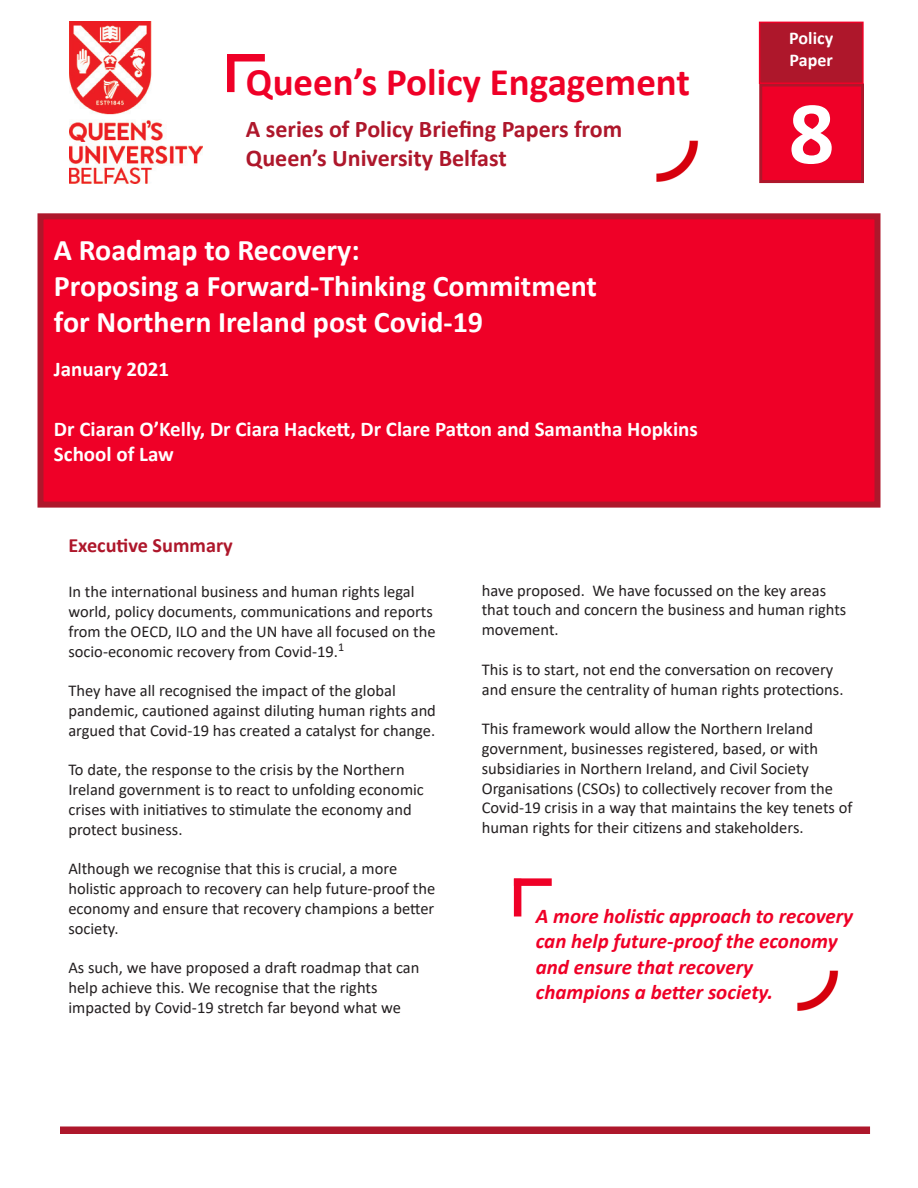
<style>
.page{position:relative;width:918px;height:1188px;background:#fff}
.page>*{position:absolute;margin:0;border:0;box-sizing:border-box;transform-origin:0 0}
.t1{font:700 90px "Calibri";color:#fff}
.t2{font:700 39px "Calibri";color:#ef0027}
.t3{font:700 30px/36px "Calibri";color:#fff}
.t4{font:700 24px/28.8px "Calibri";color:#ae172b}
.t5{font:italic 700 21px/25.2px "Calibri";color:#ef0027}
.t6{font:700 21px/25.2px "Calibri";color:#fff}
.t7{font:700 20.25px "Calibri";color:#ae172b}
.t8{font:700 18px "Calibri";color:#fff}
.t9{font:16.5px/19.8px "Calibri";color:#231f20}
</style>
<div class="page">
<div style="left:40px;top:216px;width:838px;height:289px;background:#ef0027"></div>
<div style="left:38px;top:213px;width:842px;height:295px;border:6px solid #ae172b"></div>
<div style="left:761px;top:85px;width:101px;height:97px;background:#ef0027"></div>
<div style="left:759px;top:84px;width:105px;height:99px;border:3px solid #ae172b"></div>
<div style="left:760px;top:22px;width:103px;height:61px;background:#ae172b"></div>
<div style="left:759px;top:22px;width:105px;height:62px;border:2px solid #ef0027"></div>
<div style="left:227px;top:54px;width:8px;height:38px;background:#ef0027"></div>
<div style="left:227px;top:54px;width:38px;height:8px;background:#ef0027"></div>
<img style="left:69px;top:22px;width:134px;height:161px">
<img style="left:656px;top:140px;width:43px;height:42px">
<div style="left:60px;top:1126px;width:810px;height:8px;background:#ae172b"></div>
<img style="left:797px;top:970px;width:42px;height:41px">
<div style="left:514px;top:879px;width:7px;height:37px;background:#ef0027"></div>
<div style="left:514px;top:878px;width:38px;height:8px;background:#ef0027"></div>
<p class="t2" style="left:246px;top:54px;width:446px">Queen’s Policy Engagement</p>
<p class="t4" style="left:246px;top:114px;width:378px">A series of Policy Briefing Papers from<br>Queen’s University Belfast</p>
<p class="t3" style="left:54px;top:232px;width:545px">A Roadmap to Recovery:<br>Proposing a Forward-Thinking Commitment for Northern Ireland post Covid-19</p>
<p class="t6" style="left:54px;top:356px;width:117px">January 2021</p>
<p class="t6" style="left:54px;top:416px;width:645px">Dr Ciaran O’Kelly, Dr Ciara Hackett, Dr Clare Patton and Samantha Hopkins<br>School of Law</p>
<p class="t8" style="left:789px;top:25px;width:45px">Policy</p>
<p class="t8" style="left:790px;top:47px;width:45px">Paper</p>
<p class="t1" style="left:789px;top:70px;width:47px">8</p>
<p class="t7" style="left:68px;top:531px;width:166px">Executive Summary</p>
<p class="t9" style="left:68px;top:581px;width:369px">In the international business and human rights legal world, policy documents, communications and reports from the OECD, ILO and the UN have all focused on the socio-economic recovery from Covid-19.<sup>1</sup></p>
<p class="t9" style="left:68px;top:680px;width:369px">They have all recognised the impact of the global pandemic, cautioned against diluting human rights and argued that Covid-19 has created a catalyst for change.</p>
<p class="t9" style="left:68px;top:760px;width:357px">To date, the response to the crisis by the Northern Ireland government is to react to unfolding economic crises with initiatives to stimulate the economy and protect business.</p>
<p class="t9" style="left:68px;top:859px;width:368px">Although we recognise that this is crucial, a more holistic approach to recovery can help future-proof the economy and ensure that recovery champions a better society.</p>
<p class="t9" style="left:68px;top:958px;width:353px">As such, we have proposed a draft roadmap that can help achieve this. We recognise that the rights impacted by Covid-19 stretch far beyond what we</p>
<p class="t9" style="left:482px;top:580px;width:366px">have proposed. We have focussed on the key areas that touch and concern the business and human rights movement.</p>
<p class="t9" style="left:482px;top:659px;width:363px">This is to start, not end the conversation on recovery and ensure the centrality of human rights protections.</p>
<p class="t9" style="left:482px;top:718px;width:333px">This framework would allow the Northern Ireland</p>
<p class="t9" style="left:482px;top:738px;width:372px">government, businesses registered, based, or with subsidiaries in Northern Ireland, and Civil Society Organisations (CSOs) to collectively recover from the Covid-19 crisis in a way that maintains the key tenets of human rights for their citizens and stakeholders.</p>
<p class="t5" style="left:536px;top:903px;width:319px">A more holistic approach to recovery can help future-proof the economy and ensure that recovery<br>champions a better society.</p>
</div>
